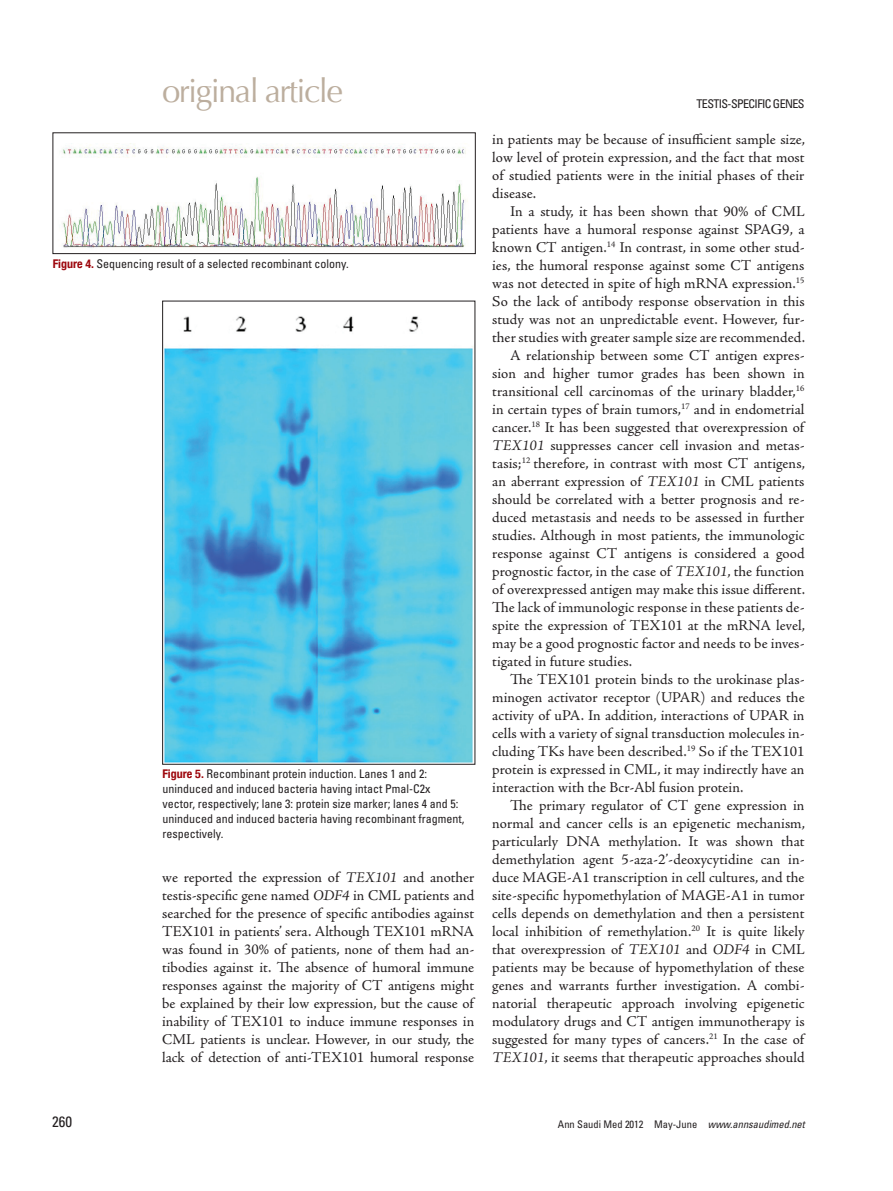
<style>
.page{position:relative;width:893px;height:1191px;background:#fff}
.page>*{position:absolute;margin:0;border:0;box-sizing:border-box;transform-origin:0 0}
.t1{font:33px "Optima";letter-spacing:-.05em;color:#bcae9e}
.t2{font:15px/18px "Adobe Jenson Pro";color:#231f20;text-align:justify}
.t3{font:condensed 15px "Univers LT Std";color:#231f20}
.t4{font:condensed 12px/15px "Univers LT Std";color:#231f20}
.t5{font:condensed 12px "Univers LT Std";letter-spacing:-.05em;color:#231f20}
.t6{font:condensed 10.5px "Univers LT Std";color:#231f20}
.s1{font-family:"Helvetica Neue";font-weight:700;color:#9d070d}
.s2{font-style:italic}
</style>
<div class="page">
<img style="left:62px;top:143px;width:406px;height:105px">
<div style="left:53px;top:132px;width:423px;height:122px;border:1px solid #231f20"></div>
<img style="left:164px;top:316px;width:309px;height:446px">
<div style="left:162px;top:301px;width:313px;height:463px;border:1px solid #231f20"></div>
<h1 class="t1" style="left:162px;top:71px;width:182px">original article</h1>
<p class="t4" style="left:53px;top:256px;width:297px"><span class="s1">Figure 4.</span> Sequencing result of a selected recombinant colony.</p>
<p class="t4" style="left:163px;top:766px;width:303px"><span class="s1">Figure 5.</span> Recombinant protein induction. Lanes 1 and 2: uninduced and induced bacteria having intact Pmal-C2x vector, respectively; lane 3: protein size marker; lanes 4 and 5: uninduced and induced bacteria having recombinant fragment, respectively.</p>
<p class="t2" style="left:162px;top:869px;width:314px">we reported the expression of <span class="s2">TEX101</span> and another testis-specific gene named <span class="s2">ODF4</span> in CML patients and searched for the presence of specific antibodies against TEX101 in patients’ sera. Although TEX101 mRNA was found in 30% of patients, none of them had an&shy;tibodies against it. The absence of humoral immune responses against the majority of CT antigens might be explained by their low expression, but the cause of inability of TEX101 to induce immune responses in CML patients is unclear. However, in our study, the lack of detection of anti-Tex 101 humoral response</p>
<p class="t5" style="left:696px;top:96px;width:108px">testis-specific genes</p>
<p class="t2" style="left:492px;top:131px;width:314px">in patients may be because of insufficient sample size, low level of protein expression, and the fact that most of studied patients were in the initial phases of their disease.</p>
<p class="t2" style="left:510px;top:203px;width:296px">In a study, it has been shown that 90% of CML</p>
<p class="t2" style="left:492px;top:221px;width:314px">patients have a humoral response against SPAG9, a</p>
<p class="t2" style="left:492px;top:239px;width:314px">known CT antigen.<sup>14</sup> In contrast, in some other stud-</p>
<p class="t2" style="left:492px;top:257px;width:314px">ies, the humoral response against some CT antigens</p>
<p class="t2" style="left:492px;top:275px;width:314px">was not detected in spite of high mRNA expression.<sup>15</sup></p>
<p class="t2" style="left:492px;top:293px;width:314px">So the lack of antibody response observation in this</p>
<p class="t2" style="left:492px;top:311px;width:314px">study was not an unpredictable event. However, fur-</p>
<p class="t2" style="left:492px;top:329px;width:314px">ther studies with greater sample size are recommended.</p>
<p class="t2" style="left:510px;top:347px;width:296px">A relationship between some CT antigen expres-</p>
<p class="t2" style="left:492px;top:365px;width:314px">sion and higher tumor grades has been shown in</p>
<p class="t2" style="left:492px;top:383px;width:314px">transitional cell carcinomas of the urinary bladder,<sup>16</sup></p>
<p class="t2" style="left:492px;top:401px;width:314px">in certain types of brain tumors,<sup>17</sup> and in endometrial</p>
<p class="t2" style="left:492px;top:419px;width:313px">cancer.<sup>18</sup> It has been suggested that overexpression of</p>
<p class="t2" style="left:492px;top:437px;width:314px"><span class="s2">TEX101</span> suppresses cancer cell invasion and metas-</p>
<p class="t2" style="left:492px;top:455px;width:314px">tasis;<sup>12</sup> therefore, in contrast with most CT antigens,</p>
<p class="t2" style="left:492px;top:473px;width:314px">an aberrant expression of <span class="s2">TEX101</span> in CML patients</p>
<p class="t2" style="left:492px;top:491px;width:314px">should be correlated with a better prognosis and re-</p>
<p class="t2" style="left:492px;top:509px;width:314px">duced metastasis and needs to be assessed in further</p>
<p class="t2" style="left:492px;top:527px;width:314px">studies. Although in most patients, the immunologic</p>
<p class="t2" style="left:492px;top:545px;width:314px">response against CT antigens is considered a good</p>
<p class="t2" style="left:492px;top:563px;width:314px">prognostic factor, in the case of <span class="s2">TEX101</span>, the function</p>
<p class="t2" style="left:492px;top:581px;width:314px">of overexpressed antigen may make this issue different.</p>
<p class="t2" style="left:492px;top:599px;width:314px">The lack of immunologic response in these patients de-</p>
<p class="t2" style="left:492px;top:617px;width:314px">spite the expression of TEX101 at the mRNA level,</p>
<p class="t2" style="left:492px;top:635px;width:314px">may be a good prognostic factor and needs to be inves-</p>
<p class="t2" style="left:492px;top:653px;width:141px">tigated in future studies.</p>
<p class="t2" style="left:510px;top:671px;width:296px">The Tex 101 protein binds to the urokinase plas-</p>
<p class="t2" style="left:492px;top:689px;width:314px">minogen activator receptor (UPAR) and reduces the</p>
<p class="t2" style="left:492px;top:707px;width:314px">activity of uPA. In addition, interactions of UPAR in</p>
<p class="t2" style="left:492px;top:725px;width:314px">cells with a variety of signal transduction molecules in-</p>
<p class="t2" style="left:492px;top:743px;width:314px">cluding TKs have been described.<sup>19</sup> So if the TEX101</p>
<p class="t2" style="left:492px;top:761px;width:314px">protein is expressed in CML, it may indirectly have an</p>
<p class="t2" style="left:492px;top:779px;width:253px">interaction with the Bcr-Abl fusion protein.</p>
<p class="t2" style="left:510px;top:797px;width:296px">The primary regulator of CT gene expression in</p>
<p class="t2" style="left:492px;top:815px;width:314px">normal and cancer cells is an epigenetic mechanism,</p>
<p class="t2" style="left:492px;top:833px;width:314px">particularly DNA methylation. It was shown that</p>
<p class="t2" style="left:492px;top:851px;width:314px">demethylation agent 5-aza-2’-deoxycytidine can in-</p>
<p class="t2" style="left:492px;top:869px;width:314px">duce MAGE-A1 transcription in cell cultures, and the</p>
<p class="t2" style="left:492px;top:887px;width:314px">site-specific hypomethylation of MAGE-A1 in tumor</p>
<p class="t2" style="left:492px;top:905px;width:314px">cells depends on demethylation and then a persistent</p>
<p class="t2" style="left:492px;top:923px;width:314px">local inhibition of remethylation.<sup>20</sup> It is quite likely</p>
<p class="t2" style="left:492px;top:941px;width:314px">that overexpression of <span class="s2">TEX101</span> and <span class="s2">ODF4</span> in CML</p>
<p class="t2" style="left:492px;top:959px;width:314px">patients may be because of hypomethylation of these</p>
<p class="t2" style="left:492px;top:977px;width:314px">genes and warrants further investigation. A combi-</p>
<p class="t2" style="left:492px;top:995px;width:314px">natorial therapeutic approach involving epigenetic</p>
<p class="t2" style="left:492px;top:1013px;width:314px">modulatory drugs and CT antigen immunotherapy is</p>
<p class="t2" style="left:492px;top:1031px;width:313px">suggested for many types of cancers.<sup>21</sup> In the case of</p>
<p class="t2" style="left:492px;top:1049px;width:314px"><span class="s2">TEX101</span>, it seems that therapeutic approaches should</p>
<p class="t3" style="left:52px;top:1111px;width:21px">260</p>
<p class="t6" style="left:558px;top:1118px;width:248px">Ann Saudi Med 2012 May-June <span class="s2">www.annsaudimed.net</span></p>
</div>
